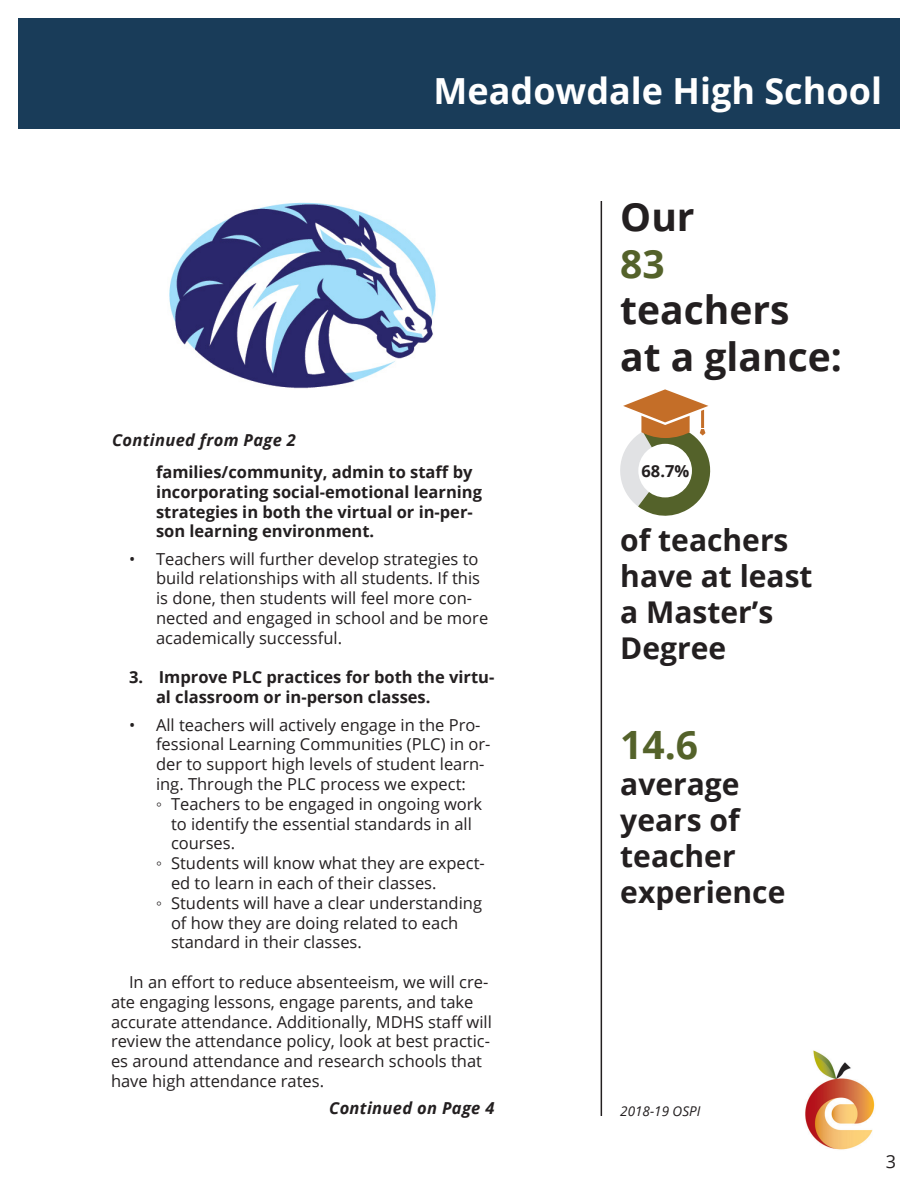
<style>
.page{position:relative;width:918px;height:1188px;background:#fff}
.page>*{position:absolute;margin:0;border:0;box-sizing:border-box;transform-origin:0 0}
.t1{font:700 39px/46.8px "Open Sans";color:#231f20}
.t2{font:700 39px "Open Sans";color:#54622a}
.t3{font:700 36px "Open Sans";color:#fff}
.t4{font:700 30px/36px "Open Sans";color:#231f20}
.t5{font:18px "Open Sans";color:#231f20}
.t6{font:16.5px/19.8px "Open Sans";color:#231f20}
.t7{font:700 16.5px/19.8px "Open Sans";color:#231f20}
.t8{font:italic 700 16.5px "Open Sans";letter-spacing:.02em;color:#231f20}
.t9{font:italic 13.5px "Open Sans";color:#231f20}
.s1{font-family:"Arial"}
.s2{color:#54622a}
</style>
<div class="page">
<div style="left:18px;top:18px;width:882px;height:111px;background:#193c59"></div>
<img style="left:805px;top:1050px;width:70px;height:100px">
<hr style="left:601px;top:201px;width:1px;height:915px;background:#231f20">
<img style="left:169px;top:202px;width:267px;height:187px">
<svg style="left:620px;top:389px;width:91px;height:127px"></svg>
<p class="t3" style="left:434px;top:66px;width:450px">Meadowdale High School</p>
<p class="t8" style="left:112px;top:428px;width:186px">Continued from Page 2</p>
<p class="t7" style="left:156px;top:462px;width:328px">families/community, admin to staff by incorporating social-emotional learning strategies in both the virtual or in-per&shy;son learning environment.</p>
<p class="t6" style="left:156px;top:548px;width:334px;text-indent:-27px">• Teachers will further develop strategies to build relationships with all students. If this is done, then students will feel more con&shy;nected and engaged in school and be more academically successful.</p>
<p class="t7" style="left:156px;top:667px;width:340px;text-indent:-27px">3. Improve PLC practices for both the virtu&shy;al classroom or in-person classes.</p>
<p class="t6" style="left:156px;top:714px;width:336px;text-indent:-27px">• All teachers will actively engage in the Pro&shy;fessional Learning Communities (PLC) in or&shy;der to support high levels of student learn&shy;ing. Through the PLC process we expect:</p>
<p class="t6" style="left:171px;top:793px;width:313px;text-indent:-15px"><span class="s1">◦</span> Teachers to be engaged in ongoing work to identify the essential standards in all courses.</p>
<p class="t6" style="left:171px;top:853px;width:315px;text-indent:-15px"><span class="s1">◦</span> Students will know what they are expect&shy;ed to learn in each of their classes.</p>
<p class="t6" style="left:171px;top:892px;width:313px;text-indent:-15px"><span class="s1">◦</span> Students will have a clear understanding of how they are doing related to each standard in their classes.</p>
<p class="t6" style="left:111px;top:972px;width:382px;text-indent:18px">In an effort to reduce absenteeism, we will cre&shy;ate engaging lessons, engage parents, and take accurate attendance. Additionally, MDHS staff will review the attendance policy, look at best practic&shy;es around attendance and research schools that have high attendance rates.</p>
<p class="t8" style="left:329px;top:1096px;width:167px">Continued on Page 4</p>
<p class="t1" style="left:620px;top:192px;width:76px">Our</p>
<p class="t1" style="left:620px;top:239px;width:171px"><span class="s2">83 </span>teachers</p>
<p class="t1" style="left:620px;top:333px;width:223px">at a glance:</p>
<p class="t7" style="left:642px;top:461px;width:49px">68.7%</p>
<p class="t4" style="left:620px;top:521px;width:194px">of teachers have at least</p>
<p class="t4" style="left:620px;top:593px;width:155px">a Master’s</p>
<p class="t4" style="left:620px;top:629px;width:107px">Degree</p>
<p class="t2" style="left:620px;top:718px;width:79px">14.6</p>
<p class="t4" style="left:620px;top:766px;width:167px">average years of teacher experience</p>
<p class="t9" style="left:620px;top:1102px;width:82px">2018-19 OSPI</p>
<p class="t5" style="left:886px;top:1149px;width:12px">3</p>
</div>
